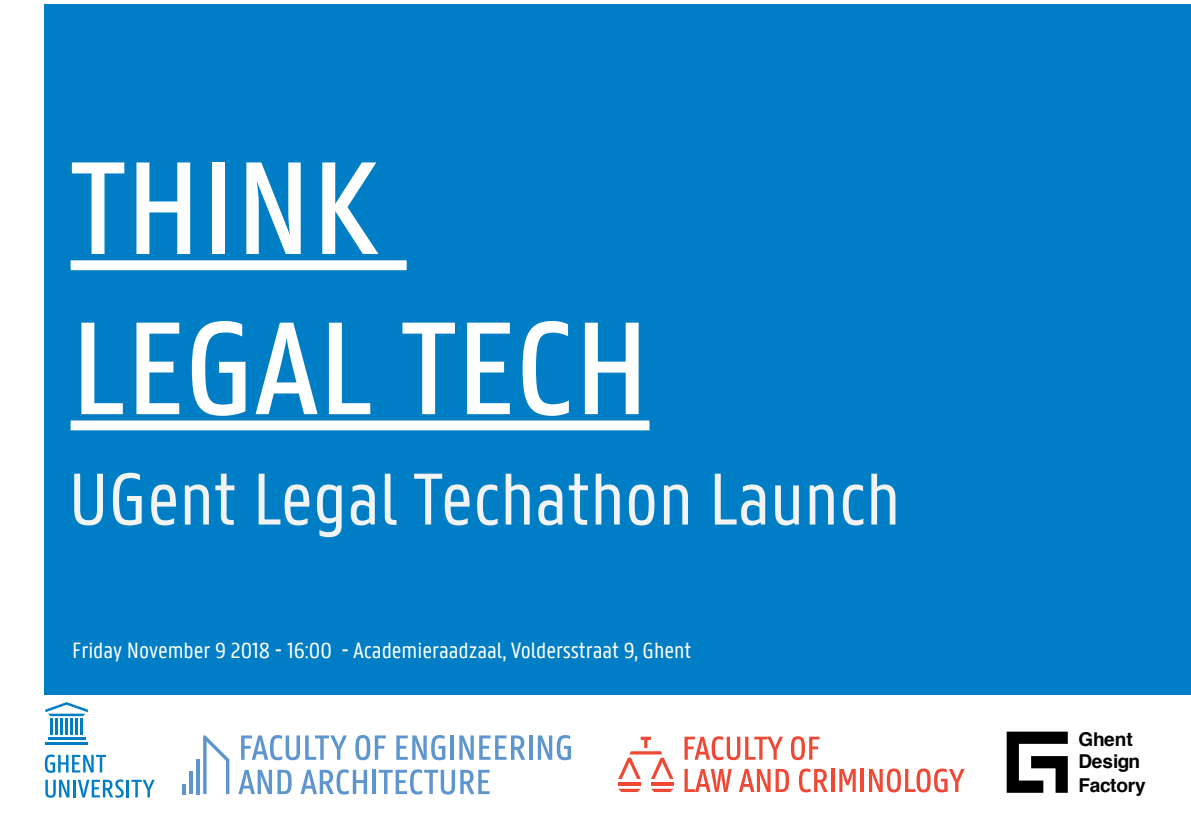
<style>
.page{position:relative;width:1191px;height:840px;background:#fff}
.page>*{position:absolute;margin:0;border:0;box-sizing:border-box;transform-origin:0 0}
.t1{font:500 144px "U Gent Panno Text";color:#fff}
.t2{font:80px "U Gent Panno Text";color:#f2f3f4}
.t3{font:24px "U Gent Panno Text";color:#fff}
.t4{font:700 19px/22.2px "Helvetica";letter-spacing:-.02em;color:#000}
</style>
<div class="page">
<hr style="left:65px;top:718px;width:3px;height:16px;background:#007ec5">
<hr style="left:60px;top:718px;width:3px;height:16px;background:#007ec5">
<hr style="left:55px;top:718px;width:3px;height:16px;background:#007ec5">
<hr style="left:50px;top:718px;width:3px;height:16px;background:#007ec5">
<hr style="left:70px;top:718px;width:3px;height:16px;background:#007ec5">
<hr style="left:75px;top:718px;width:3px;height:16px;background:#007ec5">
<hr style="left:80px;top:718px;width:3px;height:16px;background:#007ec5">
<hr style="left:48px;top:737px;width:37px;height:2px;background:#007ec5">
<hr style="left:45px;top:742px;width:43px;height:2px;background:#007ec5">
<svg style="left:45px;top:702px;width:43px;height:13px"></svg>
<svg style="left:45px;top:779px;width:24px;height:18px"></svg>
<hr style="left:73px;top:779px;width:3px;height:18px;background:#007ec5">
<svg style="left:45px;top:754px;width:61px;height:18px"></svg>
<svg style="left:78px;top:779px;width:77px;height:18px"></svg>
<svg style="left:238px;top:769px;width:54px;height:24px"></svg>
<svg style="left:300px;top:769px;width:67px;height:25px"></svg>
<hr style="left:372px;top:769px;width:4px;height:24px;background:#5e95cf">
<svg style="left:379px;top:769px;width:110px;height:25px"></svg>
<svg style="left:241px;top:735px;width:106px;height:24px"></svg>
<svg style="left:355px;top:735px;width:31px;height:24px"></svg>
<svg style="left:396px;top:735px;width:49px;height:24px"></svg>
<hr style="left:450px;top:735px;width:4px;height:24px;background:#5e95cf">
<svg style="left:459px;top:735px;width:66px;height:24px"></svg>
<hr style="left:529px;top:735px;width:3px;height:24px;background:#5e95cf">
<svg style="left:538px;top:735px;width:33px;height:24px"></svg>
<hr style="left:182px;top:783px;width:4px;height:10px;background:#5e95cf">
<hr style="left:189px;top:771px;width:4px;height:22px;background:#5e95cf">
<hr style="left:196px;top:758px;width:4px;height:35px;background:#5e95cf">
<svg style="left:203px;top:735px;width:26px;height:58px"></svg>
<svg style="left:618px;top:788px;width:22px;height:3px"></svg>
<svg style="left:651px;top:788px;width:22px;height:3px"></svg>
<svg style="left:618px;top:782px;width:22px;height:3px"></svg>
<svg style="left:651px;top:782px;width:22px;height:3px"></svg>
<svg style="left:618px;top:736px;width:55px;height:42px"></svg>
<svg style="left:684px;top:736px;width:99px;height:23px"></svg>
<svg style="left:791px;top:736px;width:28px;height:23px"></svg>
<svg style="left:684px;top:769px;width:47px;height:22px"></svg>
<svg style="left:739px;top:769px;width:50px;height:22px"></svg>
<svg style="left:799px;top:768px;width:28px;height:24px"></svg>
<hr style="left:831px;top:768px;width:3px;height:23px;background:#ef4835">
<svg style="left:839px;top:769px;width:16px;height:22px"></svg>
<hr style="left:860px;top:768px;width:4px;height:23px;background:#ef4835">
<svg style="left:869px;top:768px;width:95px;height:24px"></svg>
<div style="left:44px;top:4px;width:1147px;height:689px;background:#007ec5"></div>
<div style="left:71px;top:260px;width:336px;height:10px;background:#fff"></div>
<div style="left:71px;top:420px;width:578px;height:10px;background:#fff"></div>
<svg style="left:1006px;top:731px;width:61px;height:61px"></svg>
<p class="t1" style="left:71px;top:122px;width:309px">THINK</p>
<p class="t1" style="left:71px;top:282px;width:580px">LEGAL TECH</p>
<p class="t2" style="left:68px;top:451px;width:833px">UGent Legal Techathon Launch</p>
<p class="t3" style="left:72px;top:635px;width:620px">Friday November 9 2018 - 16:00 - Academieraadzaal, Voldersstraat 9, Ghent</p>
<p class="t4" style="left:1078px;top:727px;width:63px">Ghent<br>Design</p>
<p class="t4" style="left:1078px;top:774px;width:69px">Factory</p>
</div>
